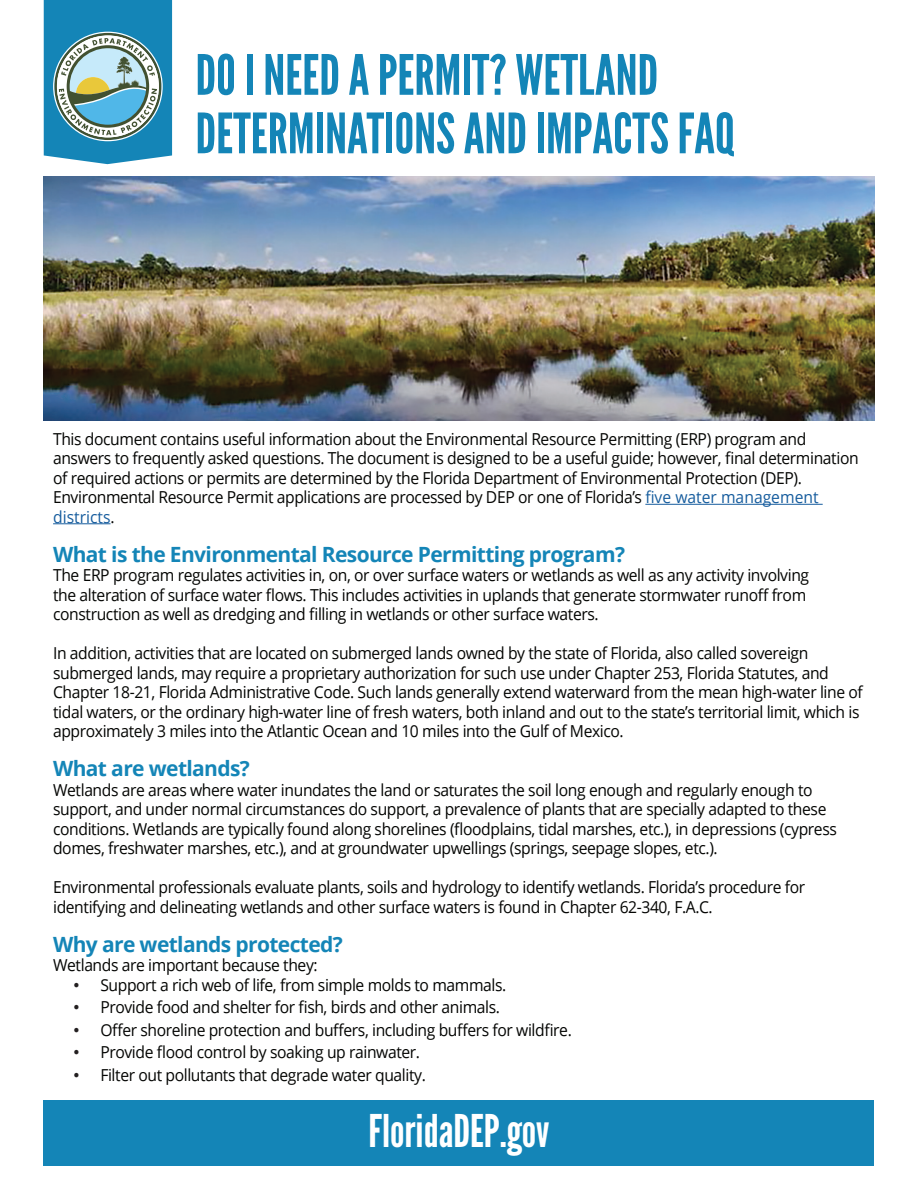
<style>
.page{position:relative;width:918px;height:1188px;background:#fff}
.page>*{position:absolute;margin:0;border:0;box-sizing:border-box;transform-origin:0 0}
.t1{font:55.5px/58.5px "League Gothic";color:#1485b7}
.Normal__Web{font:45px "League Gothic";color:#fff}
.Normal__Web-2{font:700 21px "Open Sans";letter-spacing:-.03em;color:#1485b7}
.Normal__Web-3{font:16.5px/19.5px "Open Sans";letter-spacing:-.025em;color:#040503;scale:.95 1}
.s1{color:#175d9e}
.s2{font-family:"Times New Roman";font-size:18px;color:#231f20}
</style>
<div class="page">
<div style="left:44px;top:1101px;width:830px;height:65px;background:#1485b7"></div>
<svg style="left:44px;top:0;width:128px;height:164px;background:#589fb8"></svg>
<hr style="left:645px;top:504px;width:178px;height:1px;background:#175d9e">
<hr style="left:53px;top:523px;width:58px;height:1px;background:#175d9e">
<img style="left:44px;top:177px;width:830px;height:243px">
<p class="t1" style="left:196px;top:46px;width:541px">DO I NEED A PERMIT? WETLAND<br>DETERMINATIONS AND IMPACTS FAQ</p>
<p class="Normal__Web-3" style="left:53px;top:428px;width:850px">This document contains useful information about the Environmental Resource Permitting (ERP) program and answers to frequently asked questions. The document is designed to be a useful guide; however, final determination of required actions or permits are determined by the Florida Department of Environmental Protection (DEP).<br>Environmental Resource Permit applications are processed by DEP or one of Florida’s <span class="s1">five water management districts</span>.</p>
<p class="Normal__Web-2" style="left:53px;top:539px;width:573px">What is the Environmental Resource Permitting program?</p>
<p class="Normal__Web-3" style="left:53px;top:565px;width:797px">The ERP program regulates activities in, on, or over surface waters or wetlands as well as any activity involving the alteration of surface water flows. This includes activities in uplands that generate stormwater runoff from construction as well as dredging and filling in wetlands or other surface waters.</p>
<p class="Normal__Web-3" style="left:53px;top:643px;width:854px">In addition, activities that are located on submerged lands owned by the state of Florida, also called sovereign submerged lands, may require a proprietary authorization for such use under Chapter 253, Florida Statutes, and Chapter 18-21, Florida Administrative Code. Such lands generally extend waterward from the mean high-water line of tidal waters, or the ordinary high-water line of fresh waters, both inland and out to the state’s territorial limit, which is approximately 3 miles into the Atlantic Ocean and 10 miles into the Gulf of Mexico.</p>
<p class="Normal__Web-2" style="left:53px;top:754px;width:198px">What are wetlands?</p>
<p class="Normal__Web-3" style="left:53px;top:779px;width:827px">Wetlands are areas where water inundates the land or saturates the soil long enough and regularly enough to support, and under normal circumstances do support, a prevalence of plants that are specially adapted to these conditions. Wetlands are typically found along shorelines (floodplains, tidal marshes, etc.), in depressions (cypress domes, freshwater marshes, etc.), and at groundwater upwellings (springs, seepage slopes, etc.).</p>
<p class="Normal__Web-3" style="left:53px;top:877px;width:793px">Environmental professionals evaluate plants, soils and hydrology to identify wetlands. Florida’s procedure for identifying and delineating wetlands and other surface waters is found in Chapter 62-340, F.A.C.</p>
<p class="Normal__Web-2" style="left:53px;top:929px;width:291px">Why are wetlands protected?</p>
<p class="Normal__Web-3" style="left:53px;top:955px;width:280px">Wetlands are important because they:</p>
<p class="Normal__Web-3" style="left:73px;top:974px;width:457px"><span class="s2">•</span> Support a rich web of life, from simple molds to mammals.</p>
<p class="Normal__Web-3" style="left:73px;top:997px;width:451px"><span class="s2">•</span> Provide food and shelter for fish, birds and other animals.</p>
<p class="Normal__Web-3" style="left:73px;top:1019px;width:526px"><span class="s2">•</span> Offer shoreline protection and buffers, including buffers for wildfire.</p>
<p class="Normal__Web-3" style="left:73px;top:1042px;width:367px"><span class="s2">•</span> Provide flood control by soaking up rainwater.</p>
<p class="Normal__Web-3" style="left:73px;top:1064px;width:373px"><span class="s2">•</span> Filter out pollutants that degrade water quality.</p>
<p class="Normal__Web" style="left:369px;top:1104px;width:182px">FloridaDEP.gov</p>
</div>
